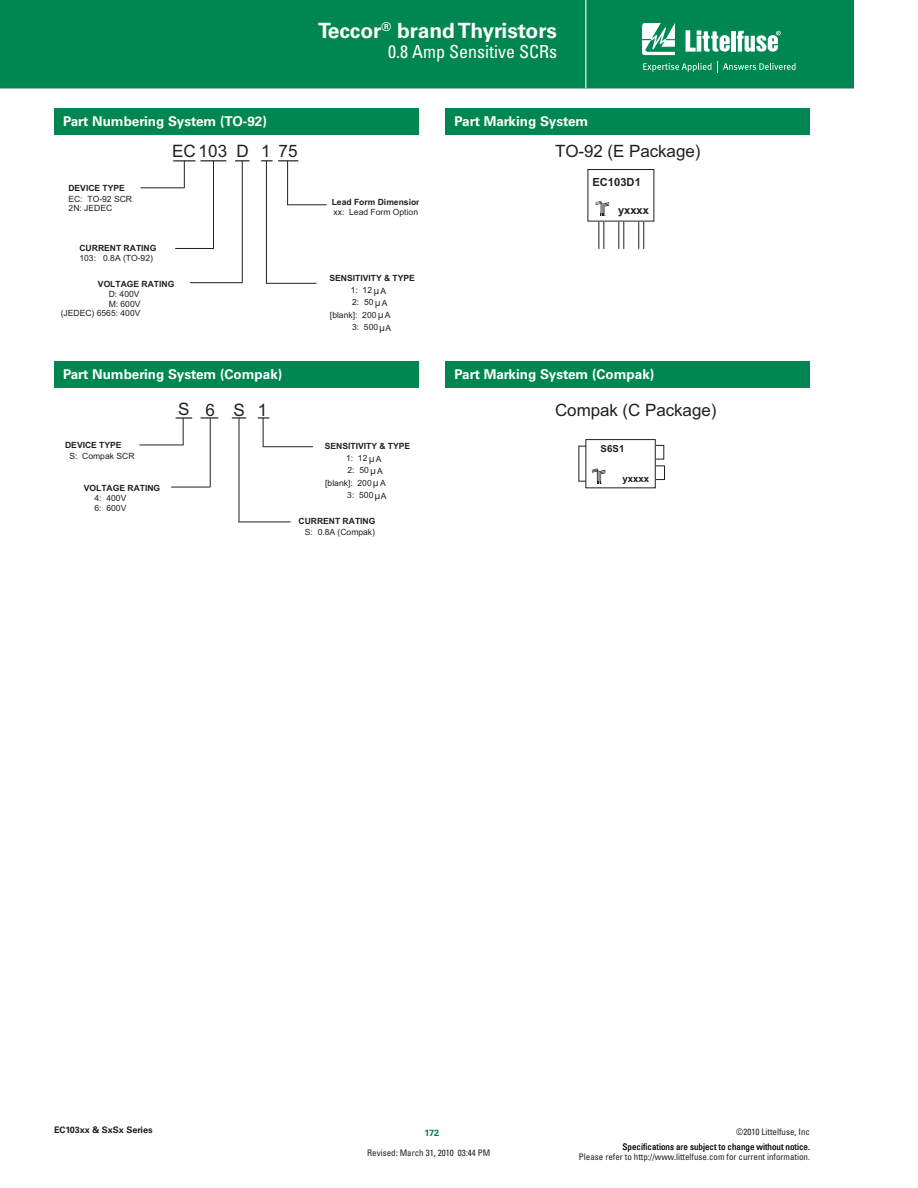
<style>
.page{position:relative;width:918px;height:1188px;background:#fff}
.page>*{position:absolute;margin:0;border:0;box-sizing:border-box;transform-origin:0 0}
.t1{font:700 21px "Univers LT Std";color:#fff}
.t2{font:condensed 18px "Univers LT Std";color:#fff}
.t3{font:17.1px "Arial";color:#231f20}
.t4{font:16.95px "Arial";letter-spacing:-.005em;color:#231f20}
.t5{font:700 13.5px "Univers LT Std";color:#fff}
.t6{font:700 11.1px "Arial";letter-spacing:.005em;color:#231f20}
.t7{font:10.05px "Univers LT Std";color:#231f20}
.t8{font:700 9.75px "Arial";color:#231f20}
.t9{font:condensed 9px/10.5px "Univers LT Std";color:#231f20;text-align:right}
.t10{font:700 9px "Univers LT Std";color:#231f20}
.t11{font:700 9px "Univers LT Std";color:#008751}
.t12{font:8.55px "Arial";color:#231f20}
.t13{font:700 8.55px "Arial";color:#231f20}
.t14{font:1.5px "Arial";color:#231f20}
.s1{font-family:"Arial";font-size:8.55px}
.s2{font-family:"Univers LT Std";font-size:10.05px}
</style>
<div class="page">
<div style="left:0;top:0;width:854px;height:88px;background:#008751"></div>
<hr style="left:585px;top:0;width:1px;height:88px;background:#fff">
<svg style="left:642px;top:23px;width:33px;height:32px"></svg>
<hr style="left:731px;top:31px;width:4px;height:21px;background:#fff">
<svg style="left:737px;top:31px;width:44px;height:21px"></svg>
<svg style="left:686px;top:30px;width:44px;height:22px"></svg>
<svg style="left:643px;top:61px;width:153px;height:11px;background:#2e9c70"></svg>
<div style="left:54px;top:108px;width:364px;height:27px;background:#008751"></div>
<div style="left:446px;top:108px;width:364px;height:27px;background:#008751"></div>
<div style="left:54px;top:361px;width:364px;height:27px;background:#008751"></div>
<div style="left:446px;top:361px;width:364px;height:27px;background:#008751"></div>
<svg style="left:598px;top:222px;width:6px;height:27px"></svg>
<svg style="left:638px;top:222px;width:6px;height:27px"></svg>
<svg style="left:618px;top:222px;width:6px;height:27px"></svg>
<svg style="left:596px;top:201px;width:13px;height:15px"></svg>
<svg style="left:235px;top:160px;width:15px;height:1px"></svg>
<svg style="left:261px;top:160px;width:37px;height:1px"></svg>
<svg style="left:173px;top:160px;width:53px;height:27px"></svg>
<hr style="left:141px;top:188px;width:43px;height:1px;background:#231f20">
<hr style="left:213px;top:161px;width:1px;height:87px;background:#231f20">
<hr style="left:176px;top:248px;width:38px;height:1px;background:#231f20">
<hr style="left:242px;top:161px;width:1px;height:121px;background:#231f20">
<hr style="left:190px;top:282px;width:52px;height:1px;background:#231f20">
<hr style="left:266px;top:161px;width:1px;height:122px;background:#231f20">
<hr style="left:288px;top:205px;width:38px;height:1px;background:#231f20">
<hr style="left:287px;top:161px;width:1px;height:44px;background:#231f20">
<hr style="left:266px;top:283px;width:50px;height:1px;background:#231f20">
<div style="left:651px;top:465px;width:14px;height:15px;border:1px solid #231f20"></div>
<div style="left:650px;top:445px;width:14px;height:15px;border:1px solid #231f20"></div>
<div style="left:586px;top:440px;width:69px;height:48px;background:#fff"></div>
<div style="left:585px;top:439px;width:71px;height:49px;border:1px solid #231f20"></div>
<svg style="left:592px;top:468px;width:13px;height:16px"></svg>
<svg style="left:201px;top:417px;width:17px;height:2px"></svg>
<svg style="left:232px;top:417px;width:14px;height:2px"></svg>
<svg style="left:176px;top:417px;width:16px;height:28px"></svg>
<hr style="left:140px;top:445px;width:43px;height:1px;background:#231f20">
<hr style="left:210px;top:418px;width:1px;height:69px;background:#231f20">
<hr style="left:172px;top:487px;width:38px;height:1px;background:#231f20">
<hr style="left:239px;top:418px;width:1px;height:103px;background:#231f20">
<hr style="left:238px;top:522px;width:52px;height:1px;background:#231f20">
<svg style="left:258px;top:417px;width:11px;height:29px"></svg>
<hr style="left:263px;top:446px;width:50px;height:1px;background:#231f20">
<h1 class="t1" style="left:318px;top:22px;width:241px">Teccor<sup>®</sup> brand Thyristors</h1>
<h2 class="t2" style="left:388px;top:45px;width:170px">0.8 Amp Sensitive SCRs</h2>
<h3 class="t5" style="left:63px;top:116px;width:205px">Part Numbering System (TO-92)</h3>
<h3 class="t5" style="left:454px;top:116px;width:135px">Part Marking System</h3>
<p class="t13" style="left:68px;top:183px;width:58px">DEVICE TYPE</p>
<p class="t12" style="left:68px;top:196px;width:65px">EC: TO-92 SCR</p>
<p class="t12" style="left:69px;top:205px;width:45px">2N: JEDEC</p>
<p class="t13" style="left:79px;top:243px;width:78px">CURRENT RATING</p>
<h3 class="t3" style="left:172px;top:144px;width:78px">EC 103 D</h3>
<p class="t12" style="left:79px;top:255px;width:75px">103: 0.8A (TO-92)</p>
<p class="t13" style="left:98px;top:279px;width:78px">VOLTAGE RATING</p>
<p class="t12" style="left:109px;top:291px;width:32px">D: 400V</p>
<p class="t12" style="left:109px;top:301px;width:33px">M: 600V</p>
<p class="t12" style="left:61px;top:310px;width:81px">(JEDEC) 6565: 400V</p>
<h3 class="t3" style="left:261px;top:144px;width:38px">1 75</h3>
<p class="t13" style="left:332px;top:197px;width:91px">Lead Form Dimension</p>
<p class="t12" style="left:334px;top:209px;width:86px">xx: Lead Form Option</p>
<p class="t13" style="left:330px;top:273px;width:87px">SENSITIVITY &amp; TYPE</p>
<p class="t12" style="left:351px;top:287px;width:23px">1: 12</p>
<p class="t7" style="left:373px;top:286px;width:14px">μ<span class="s1">A</span></p>
<p class="t12" style="left:352px;top:299px;width:37px">2: 50<span class="s2">μ</span>A</p>
<p class="t12" style="left:330px;top:311px;width:62px">[blank]: 200 A</p>
<p class="t12" style="left:352px;top:324px;width:41px">3: 500 A</p>
<p class="t7" style="left:378px;top:311px;width:8px">μ</p>
<p class="t7" style="left:379px;top:323px;width:8px">μ</p>
<h3 class="t4" style="left:555px;top:145px;width:147px">TO-92 (E Package)</h3>
<p class="t6" style="left:592px;top:176px;width:50px">EC103D1</p>
<p class="t14" style="left:605px;top:215px;width:3px">®</p>
<p class="t6" style="left:618px;top:204px;width:32px">yxxxx</p>
<h3 class="t5" style="left:63px;top:369px;width:221px">Part Numbering System (Compak)</h3>
<h3 class="t5" style="left:454px;top:369px;width:201px">Part Marking System (Compak)</h3>
<p class="t13" style="left:65px;top:441px;width:58px">DEVICE TYPE</p>
<p class="t12" style="left:69px;top:453px;width:67px">S: Compak SCR</p>
<p class="t13" style="left:84px;top:483px;width:78px">VOLTAGE RATING</p>
<p class="t12" style="left:95px;top:495px;width:33px">4: 400V</p>
<p class="t12" style="left:95px;top:505px;width:33px">6: 600V</p>
<h3 class="t3" style="left:178px;top:404px;width:68px">S6S</h3>
<h3 class="t3" style="left:258px;top:403px;width:11px">1</h3>
<p class="t13" style="left:325px;top:441px;width:87px">SENSITIVITY &amp; TYPE</p>
<p class="t12" style="left:346px;top:455px;width:23px">1: 12</p>
<p class="t7" style="left:369px;top:454px;width:14px">μ<span class="s1">A</span></p>
<p class="t12" style="left:347px;top:467px;width:37px">2: 50<span class="s2">μ</span>A</p>
<p class="t12" style="left:325px;top:479px;width:62px">[blank]: 200 A</p>
<p class="t12" style="left:347px;top:492px;width:41px">3: 500 A</p>
<p class="t7" style="left:373px;top:479px;width:8px">μ</p>
<p class="t7" style="left:374px;top:492px;width:8px">μ</p>
<p class="t13" style="left:298px;top:516px;width:78px">CURRENT RATING</p>
<p class="t12" style="left:305px;top:529px;width:72px">S: 0.8A (Compak)</p>
<h3 class="t4" style="left:555px;top:404px;width:163px">Compak (C Package)</h3>
<p class="t8" style="left:601px;top:443px;width:25px">S6S1</p>
<p class="t14" style="left:601px;top:482px;width:3px">®</p>
<p class="t8" style="left:622px;top:473px;width:28px">yxxxx</p>
<p class="t10" style="left:54px;top:1126px;width:100px">EC103xx &amp; SxSx Series</p>
<p class="t11" style="left:424px;top:1130px;width:16px">172</p>
<p class="t9" style="left:367px;top:1148px;width:124px">Revised: March 31, 2010 03:44 PM</p>
<p class="t9" style="left:736px;top:1128px;width:75px">©2010 Littelfuse, Inc</p>
<p class="t9" style="left:579px;top:1142px;width:233px">Specifications are subject to change without notice.<br>Please refer to http://www.littelfuse.com for current information.</p>
</div>
